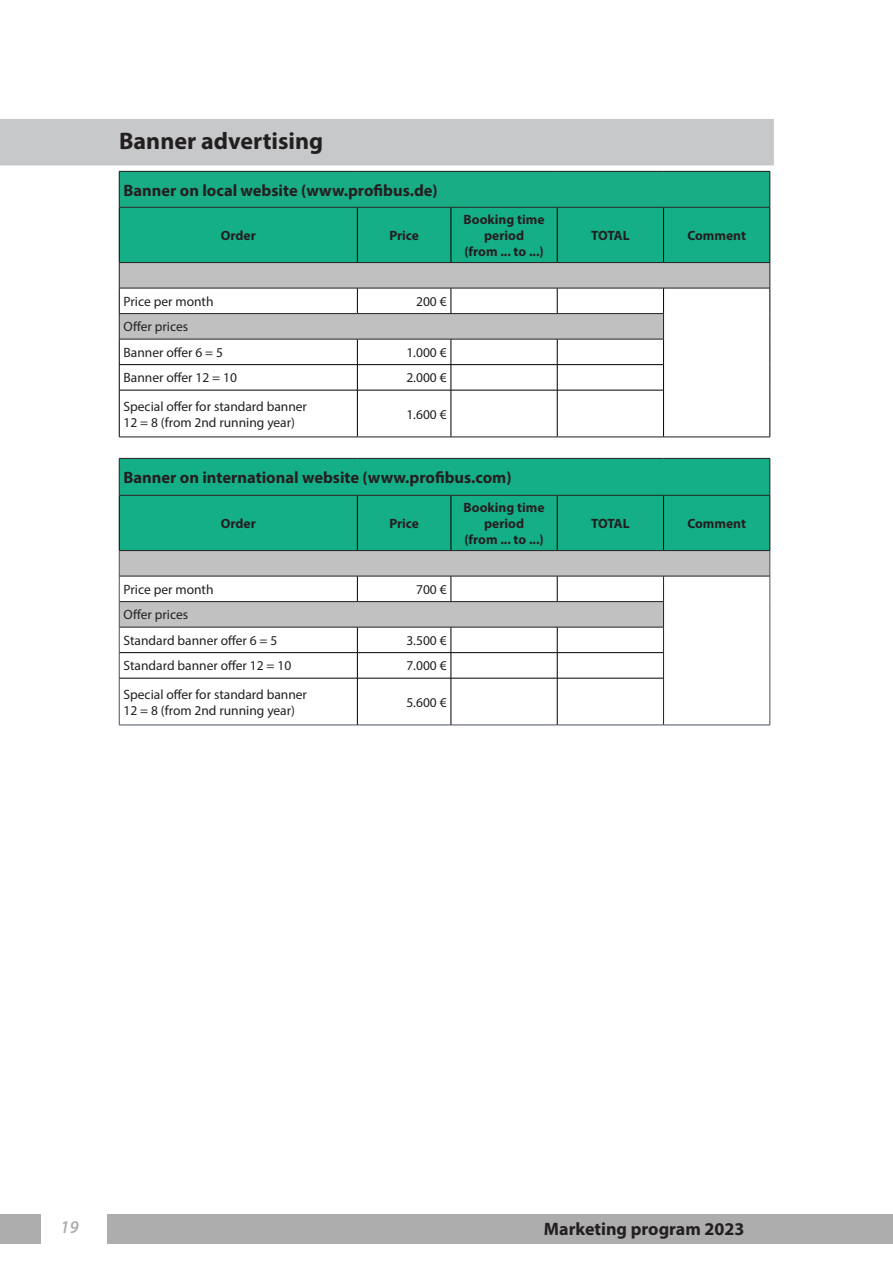
<style>
.page{position:relative;width:893px;height:1263px;background:#fff}
.page>*{position:absolute;margin:0;border:0;box-sizing:border-box;transform-origin:0 0}
.t1{font:700 24px "Myriad Pro";color:#231f20}
.t2{font:700 18px "Myriad Pro";color:#231f20}
.t3{font:italic 600 18px "Myriad Pro";color:#adadad;scale:.95 1}
.t4{font:700 16.5px "Myriad Pro";color:#231f20}
.t5{font:13.5px/16.2px "Myriad Pro";color:#231f20}
.t6{font:700 13.5px "Myriad Pro";color:#231f20}
</style>
<div class="page">
<div style="left:0;top:1214px;width:41px;height:30px;background:#adadad"></div>
<div style="left:107px;top:1214px;width:786px;height:30px;background:#adadad"></div>
<div style="left:120px;top:459px;width:650px;height:91px;background:#15af87"></div>
<svg style="left:558px;top:551px;width:212px;height:76px;fill:#c1c1c1"></svg>
<hr style="left:770px;top:495px;width:1px;height:55px;background:#000">
<hr style="left:663px;top:495px;width:1px;height:55px;background:#000">
<hr style="left:119px;top:678px;width:1px;height:47px;background:#4a5063">
<hr style="left:119px;top:725px;width:238px;height:1px;background:#4a5063">
<hr style="left:357px;top:725px;width:94px;height:1px;background:#4a5063">
<hr style="left:451px;top:725px;width:106px;height:1px;background:#4a5063">
<hr style="left:557px;top:725px;width:106px;height:1px;background:#4a5063">
<svg style="left:770px;top:551px;width:1px;height:127px"></svg>
<hr style="left:770px;top:678px;width:1px;height:47px;background:#4a5063">
<hr style="left:663px;top:678px;width:1px;height:47px;background:#231f20">
<hr style="left:663px;top:725px;width:107px;height:1px;background:#4a5063">
<hr style="left:663px;top:550px;width:107px;height:1px;background:#231f20">
<hr style="left:557px;top:601px;width:107px;height:1px;background:#231f20">
<hr style="left:557px;top:627px;width:107px;height:1px;background:#231f20">
<hr style="left:557px;top:652px;width:106px;height:1px;background:#000">
<hr style="left:119px;top:678px;width:238px;height:1px;background:#000">
<hr style="left:357px;top:678px;width:94px;height:1px;background:#000">
<hr style="left:451px;top:678px;width:106px;height:1px;background:#000">
<hr style="left:557px;top:678px;width:106px;height:1px;background:#000">
<svg style="left:119px;top:496px;width:439px;height:182px"></svg>
<hr style="left:357px;top:678px;width:1px;height:47px;background:#000">
<hr style="left:451px;top:678px;width:1px;height:47px;background:#000">
<hr style="left:557px;top:678px;width:1px;height:47px;background:#000">
<hr style="left:119px;top:550px;width:238px;height:1px;background:#231f20">
<hr style="left:357px;top:550px;width:94px;height:1px;background:#231f20">
<hr style="left:451px;top:550px;width:106px;height:1px;background:#231f20">
<hr style="left:119px;top:495px;width:238px;height:1px;background:#231f20">
<hr style="left:357px;top:495px;width:94px;height:1px;background:#231f20">
<hr style="left:451px;top:495px;width:106px;height:1px;background:#231f20">
<hr style="left:557px;top:495px;width:106px;height:1px;background:#231f20">
<hr style="left:663px;top:495px;width:107px;height:1px;background:#231f20">
<hr style="left:119px;top:458px;width:238px;height:1px;background:#231f20">
<hr style="left:119px;top:459px;width:1px;height:36px;background:#231f20">
<hr style="left:357px;top:458px;width:94px;height:1px;background:#231f20">
<hr style="left:451px;top:458px;width:106px;height:1px;background:#231f20">
<hr style="left:557px;top:458px;width:106px;height:1px;background:#231f20">
<hr style="left:663px;top:458px;width:107px;height:1px;background:#231f20">
<hr style="left:770px;top:459px;width:1px;height:36px;background:#231f20">
<hr style="left:557px;top:550px;width:106px;height:1px;background:#231f20">
<hr style="left:119px;top:576px;width:238px;height:1px;background:#231f20">
<hr style="left:357px;top:576px;width:94px;height:1px;background:#231f20">
<hr style="left:451px;top:576px;width:106px;height:1px;background:#231f20">
<hr style="left:557px;top:576px;width:106px;height:1px;background:#231f20">
<hr style="left:663px;top:576px;width:107px;height:1px;background:#231f20">
<svg style="left:663px;top:576px;width:1px;height:102px"></svg>
<div style="left:119px;top:171px;width:651px;height:36px;background:#19ad86"></div>
<hr style="left:770px;top:390px;width:1px;height:47px;background:#000">
<hr style="left:119px;top:390px;width:1px;height:47px;background:#000">
<hr style="left:557px;top:390px;width:107px;height:1px;background:#000">
<hr style="left:357px;top:390px;width:1px;height:47px;background:#000">
<hr style="left:451px;top:390px;width:1px;height:47px;background:#000">
<hr style="left:557px;top:390px;width:1px;height:47px;background:#000">
<hr style="left:663px;top:390px;width:1px;height:47px;background:#000">
<hr style="left:119px;top:171px;width:238px;height:1px;background:#231f20">
<hr style="left:119px;top:172px;width:1px;height:35px;background:#231f20">
<hr style="left:357px;top:171px;width:94px;height:1px;background:#231f20">
<hr style="left:451px;top:171px;width:106px;height:1px;background:#231f20">
<hr style="left:557px;top:171px;width:106px;height:1px;background:#231f20">
<hr style="left:663px;top:171px;width:107px;height:1px;background:#231f20">
<hr style="left:770px;top:172px;width:1px;height:35px;background:#231f20">
<hr style="left:119px;top:437px;width:238px;height:1px;background:#231f20">
<hr style="left:357px;top:437px;width:94px;height:1px;background:#231f20">
<hr style="left:451px;top:437px;width:106px;height:1px;background:#231f20">
<hr style="left:557px;top:437px;width:106px;height:1px;background:#231f20">
<hr style="left:663px;top:437px;width:107px;height:1px;background:#231f20">
<svg style="left:119px;top:207px;width:652px;height:183px"></svg>
<hr style="left:119px;top:390px;width:238px;height:1px;background:#000">
<hr style="left:357px;top:390px;width:94px;height:1px;background:#000">
<hr style="left:451px;top:390px;width:106px;height:1px;background:#000">
<div style="left:0;top:119px;width:774px;height:46px;background:#c7c8ca"></div>
<p class="t1" style="left:119px;top:125px;width:206px">Banner advertising</p>
<p class="t4" style="left:124px;top:179px;width:316px">Banner on local website (www.profibus.de)</p>
<p class="t6" style="left:221px;top:227px;width:37px">Order</p>
<p class="t6" style="left:389px;top:227px;width:31px">Price</p>
<p class="t5" style="left:124px;top:293px;width:91px">Price per month</p>
<p class="t5" style="left:416px;top:293px;width:32px">200 €</p>
<p class="t5" style="left:124px;top:319px;width:66px">Offer prices</p>
<p class="t5" style="left:124px;top:344px;width:101px">Banner offer 6 = 5</p>
<p class="t5" style="left:406px;top:344px;width:42px">1.000 €</p>
<p class="t5" style="left:124px;top:370px;width:115px">Banner offer 12 = 10</p>
<p class="t5" style="left:406px;top:370px;width:42px">2.000 €</p>
<p class="t5" style="left:124px;top:398px;width:185px">Special offer for standard banner<br>12 = 8 (from 2nd running year)</p>
<p class="t5" style="left:406px;top:406px;width:42px">1.600 €</p>
<p class="t6" style="left:464px;top:210px;width:82px">Booking time</p>
<p class="t6" style="left:484px;top:227px;width:41px">period</p>
<p class="t6" style="left:464px;top:243px;width:81px">(from ... to ...)</p>
<p class="t4" style="left:124px;top:467px;width:390px">Banner on international website (www.profibus.com)</p>
<p class="t6" style="left:221px;top:515px;width:37px">Order</p>
<p class="t6" style="left:389px;top:515px;width:31px">Price</p>
<p class="t6" style="left:464px;top:498px;width:82px">Booking time</p>
<p class="t6" style="left:484px;top:515px;width:41px">period</p>
<p class="t6" style="left:464px;top:531px;width:81px">(from ... to ...)</p>
<p class="t5" style="left:124px;top:581px;width:91px">Price per month</p>
<p class="t5" style="left:416px;top:581px;width:32px">700 €</p>
<p class="t5" style="left:124px;top:607px;width:66px">Offer prices</p>
<p class="t5" style="left:124px;top:632px;width:155px">Standard banner offer 6 = 5</p>
<p class="t5" style="left:406px;top:632px;width:42px">3.500 €</p>
<p class="t5" style="left:124px;top:658px;width:169px">Standard banner offer 12 = 10</p>
<p class="t5" style="left:406px;top:658px;width:42px">7.000 €</p>
<p class="t5" style="left:124px;top:686px;width:185px">Special offer for standard banner<br>12 = 8 (from 2nd running year)</p>
<p class="t5" style="left:406px;top:694px;width:42px">5.600 €</p>
<p class="t6" style="left:591px;top:227px;width:40px">TOTAL</p>
<p class="t6" style="left:687px;top:227px;width:60px">Comment</p>
<p class="t6" style="left:591px;top:515px;width:40px">TOTAL</p>
<p class="t6" style="left:687px;top:515px;width:60px">Comment</p>
<h2 class="t3" style="left:61px;top:1215px;width:21px">19</h2>
<h2 class="t2" style="left:544px;top:1217px;width:202px">Marketing program 2023</h2>
</div>
